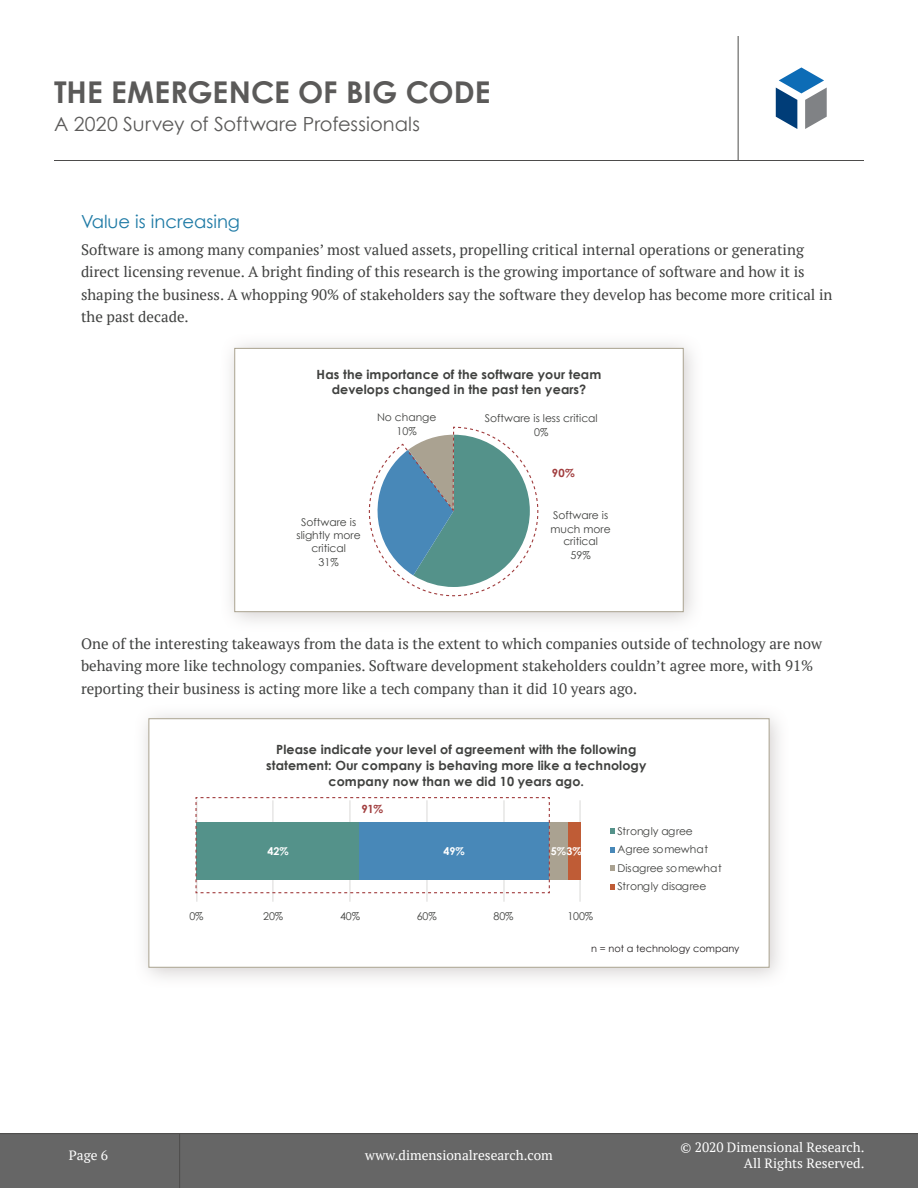
<style>
.page{position:relative;width:918px;height:1188px;background:#fff}
.page>*{position:absolute;margin:0;border:0;box-sizing:border-box;transform-origin:0 0}
.t1{font:700 30px "Century Gothic";color:#5b5a59}
.t2{font:19.5px "Century Gothic";color:#5b5a59}
.t3{font:18px "Century Gothic";color:#1e7aa5}
.t4{font:15px/22.5px "PT Serif";color:#404140}
.t5{font:13.5px/16.2px "PT Serif";color:#fff;text-align:right}
.t6{font:700 12.6px/16px "Century Gothic";letter-spacing:.01em;color:#40413f;text-align:center}
.t7{font:700 11.25px "Century Gothic";color:#a13d3e}
.t8{font:10.8px/13.4px "Century Gothic";color:#40413f;text-align:center}
.t9{font:700 10.8px "Century Gothic";color:#fff}
.t10{font:9.75px "Century Gothic";color:#231f20}
</style>
<div class="page">
<div style="left:0;top:1134px;width:918px;height:54px;background:#666"></div>
<hr style="left:0;top:1133px;width:918px;height:1px;background:#4d4c4b">
<hr style="left:179px;top:1134px;width:1px;height:54px;background:#4d4c4b">
<hr style="left:54px;top:160px;width:810px;height:1px;background:#4d4c4b">
<hr style="left:738px;top:36px;width:1px;height:124px;background:#4d4c4b">
<svg style="left:776px;top:67px;width:51px;height:62px"></svg>
<div style="left:133px;top:703px;width:657px;height:286px;background:#837877;opacity:.35"></div>
<div style="left:148px;top:718px;width:622px;height:250px;background:#fff;border:1px solid #aaa390"></div>
<hr style="left:196px;top:800px;width:1px;height:102px;background:#dad9d8">
<hr style="left:273px;top:800px;width:1px;height:102px;background:#dad9d8">
<hr style="left:350px;top:800px;width:1px;height:102px;background:#dad9d8">
<hr style="left:427px;top:800px;width:1px;height:102px;background:#dad9d8">
<hr style="left:504px;top:800px;width:1px;height:102px;background:#dad9d8">
<hr style="left:580px;top:800px;width:1px;height:102px;background:#dad9d8">
<div style="left:549px;top:822px;width:19px;height:58px;background:#aaa291"></div>
<div style="left:568px;top:822px;width:13px;height:58px;background:#bf5c36"></div>
<svg style="left:610px;top:828px;width:5px;height:6px"></svg>
<svg style="left:610px;top:847px;width:5px;height:5px"></svg>
<svg style="left:610px;top:865px;width:5px;height:6px"></svg>
<svg style="left:610px;top:884px;width:5px;height:6px"></svg>
<div style="left:219px;top:333px;width:486px;height:300px;background:#837877;opacity:.35"></div>
<div style="left:234px;top:348px;width:450px;height:264px;background:#fff;border:1px solid #aaa390"></div>
<svg style="left:368px;top:426px;width:171px;height:171px"></svg>
<svg style="left:195px;top:797px;width:355px;height:97px"></svg>
<h1 class="t1" style="left:54px;top:73px;width:438px">THE EMERGENCE OF BIG CODE</h1>
<h2 class="t2" style="left:54px;top:112px;width:368px">A 2020 Survey of Software Professionals</h2>
<p class="t3" style="left:81px;top:211px;width:161px">Value is increasing</p>
<p class="t4" style="left:81px;top:238px;width:753px">Software is among many companies’ most valued assets, propelling critical internal operations or generating direct licensing revenue. A bright finding of this research is the growing importance of software and how it is shaping the business. A whopping 90% of stakeholders say the software they develop has become more critical in the past decade.</p>
<p class="t6" style="left:317px;top:366px;width:286px;line-height:15.6px">Has the importance of the software your team develops changed in the past ten years?</p>
<p class="t8" style="left:377px;top:411px;width:61px">No change<br>10%</p>
<p class="t8" style="left:485px;top:412px;width:114px">Software is less critical<br>0%</p>
<p class="t8" style="left:297px;top:515px;width:65px">Software is slightly more critical<br>31%</p>
<p class="t7" style="left:552px;top:466px;width:24px">90%</p>
<p class="t8" style="left:550px;top:508px;width:62px">Software is much more critical<br>59%</p>
<p class="t4" style="left:81px;top:632px;width:743px">One of the interesting takeaways from the data is the extent to which companies outside of technology are now behaving more like technology companies. Software development stakeholders couldn’t agree more, with 91% reporting their business is acting more like a tech company than it did 10 years ago.</p>
<p class="t6" style="left:266px;top:741px;width:382px">Please indicate your level of agreement with the following statement: Our company is behaving more like a technology company now than we did 10 years ago.</p>
<p class="t8" style="left:618px;top:822px;width:106px;line-height:18.6px;text-align:left">Strongly agree<br>Agree somewhat<br>Disagree somewhat<br>Strongly disagree</p>
<p class="t7" style="left:361px;top:802px;width:23px">91%</p>
<p class="t9" style="left:267px;top:843px;width:23px">42%</p>
<p class="t9" style="left:444px;top:843px;width:23px">49%</p>
<p class="t9" style="left:551px;top:843px;width:32px">5%3%</p>
<p class="t8" style="left:189px;top:909px;width:16px">0%</p>
<p class="t8" style="left:263px;top:909px;width:22px">20%</p>
<p class="t8" style="left:340px;top:909px;width:22px">40%</p>
<p class="t8" style="left:417px;top:909px;width:22px">60%</p>
<p class="t8" style="left:494px;top:909px;width:22px">80%</p>
<p class="t8" style="left:567px;top:909px;width:27px">100%</p>
<p class="t5" style="left:69px;top:1147px;width:41px">Page 6</p>
<p class="t10" style="left:591px;top:943px;width:150px">n = not a technology company</p>
<p class="t5" style="left:365px;top:1147px;width:189px">www.dimensionalresearch.com</p>
<p class="t5" style="left:681px;top:1139px;width:185px">© 2020 Dimensional Research.<br>All Rights Reserved.</p>
</div>
